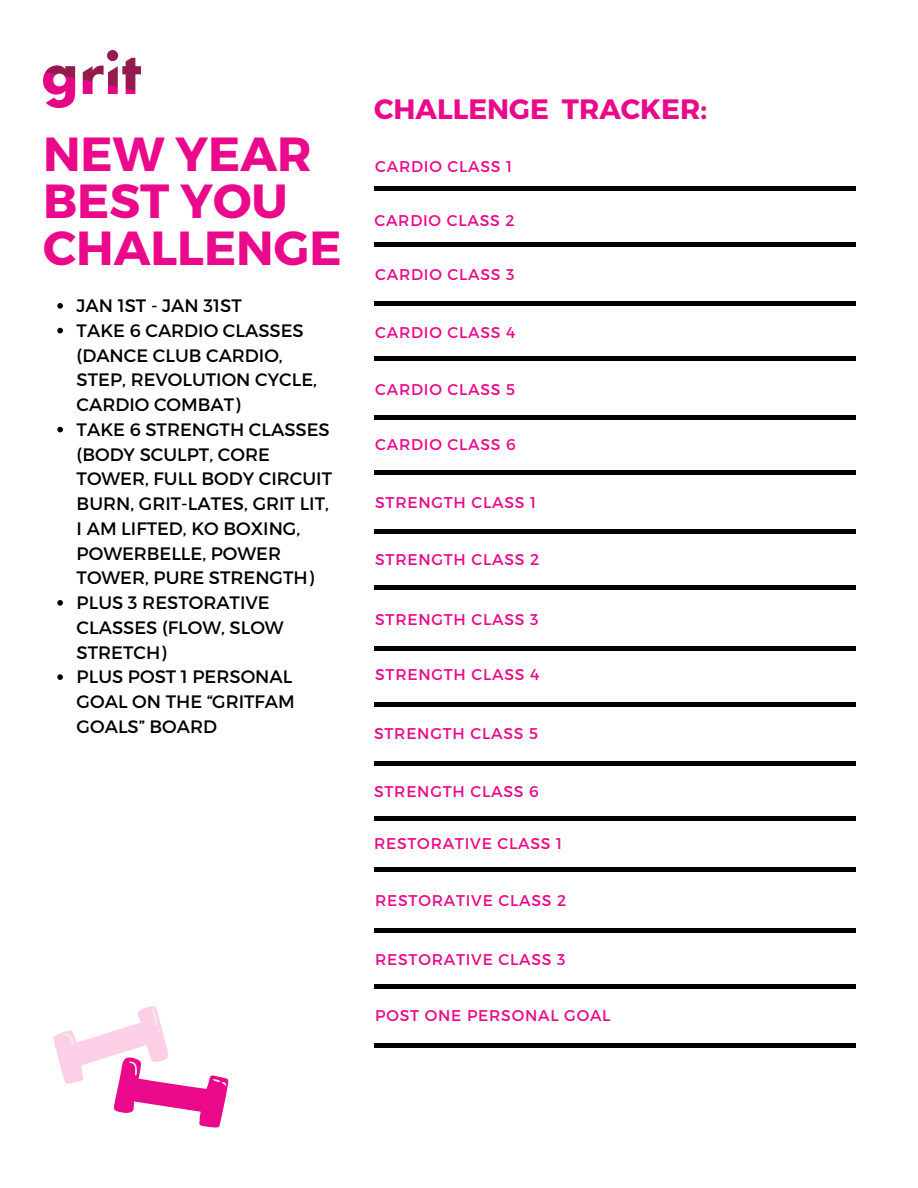
<style>
.page{position:relative;width:918px;height:1188px;background:#fff}
.page>*{position:absolute;margin:0;border:0;box-sizing:border-box;transform-origin:0 0}
.t1{font:700 47.85px/47.2px "Montserrat";color:#e9098a}
.t2{font:700 28.05px "Montserrat";color:#e9098a}
.t3{font:18px/24.8px "Montserrat";color:#000}
.t4{font:15.6px "Montserrat";letter-spacing:.05em;color:#e9098a}
</style>
<div class="page">
<div style="left:374px;top:186px;width:482px;height:5px;background:#000"></div>
<hr style="left:374px;top:242px;width:482px;height:4px;background:#000">
<hr style="left:374px;top:301px;width:482px;height:4px;background:#000">
<div style="left:374px;top:356px;width:482px;height:5px;background:#000"></div>
<hr style="left:374px;top:415px;width:482px;height:4px;background:#000">
<hr style="left:374px;top:471px;width:482px;height:4px;background:#000">
<hr style="left:374px;top:530px;width:482px;height:4px;background:#000">
<img style="left:43px;top:51px;width:98px;height:57px">
<div style="left:374px;top:585px;width:482px;height:5px;background:#000"></div>
<div style="left:374px;top:646px;width:482px;height:5px;background:#000"></div>
<hr style="left:374px;top:702px;width:482px;height:4px;background:#000">
<div style="left:374px;top:761px;width:482px;height:5px;background:#000"></div>
<hr style="left:374px;top:817px;width:482px;height:4px;background:#000">
<div style="left:374px;top:867px;width:482px;height:5px;background:#000"></div>
<div style="left:374px;top:928px;width:482px;height:5px;background:#000"></div>
<hr style="left:374px;top:984px;width:482px;height:4px;background:#000">
<div style="left:374px;top:1043px;width:482px;height:5px;background:#000"></div>
<svg style="left:53px;top:1006px;width:175px;height:122px"></svg>
<svg style="left:57px;top:303px;width:6px;height:6px"></svg>
<svg style="left:57px;top:328px;width:6px;height:5px"></svg>
<svg style="left:57px;top:427px;width:6px;height:5px"></svg>
<svg style="left:57px;top:600px;width:6px;height:6px"></svg>
<svg style="left:57px;top:674px;width:6px;height:6px"></svg>
<p class="t1" style="left:43px;top:128px;width:300px">NEW YEAR<br>BEST YOU<br>CHALLENGE</p>
<p class="t3" style="left:77px;top:292px;width:167px">JAN 1ST - JAN 31ST</p>
<p class="t3" style="left:77px;top:317px;width:242px">TAKE 6 CARDIO CLASSES (DANCE CLUB CARDIO,<br>STEP, REVOLUTION CYCLE,<br>CARDIO COMBAT)</p>
<p class="t3" style="left:77px;top:416px;width:257px">TAKE 6 STRENGTH CLASSES (BODY SCULPT, CORE<br>TOWER, FULL BODY CIRCUIT<br>BURN, GRIT-LATES, GRIT LIT,<br>I AM LIFTED, KO BOXING,<br>POWERBELLE, POWER<br>TOWER, PURE STRENGTH)</p>
<p class="t3" style="left:77px;top:589px;width:208px">PLUS 3 RESTORATIVE<br>CLASSES (FLOW, SLOW<br>STRETCH)</p>
<p class="t3" style="left:77px;top:664px;width:220px">PLUS POST 1 PERSONAL<br>GOAL ON THE “GRITFAM<br>GOALS” BOARD</p>
<p class="t2" style="left:374px;top:91px;width:335px">CHALLENGE TRACKER:</p>
<h2 class="t4" style="left:375px;top:156px;width:138px">CARDIO CLASS 1</h2>
<p class="t4" style="left:374px;top:210px;width:142px">CARDIO CLASS 2</p>
<p class="t4" style="left:375px;top:265px;width:141px">CARDIO CLASS 3</p>
<p class="t4" style="left:375px;top:323px;width:142px">CARDIO CLASS 4</p>
<p class="t4" style="left:375px;top:379px;width:141px">CARDIO CLASS 5</p>
<p class="t4" style="left:375px;top:434px;width:142px">CARDIO CLASS 6</p>
<p class="t4" style="left:375px;top:492px;width:163px">STRENGTH CLASS 1</p>
<p class="t4" style="left:375px;top:549px;width:166px">STRENGTH CLASS 2</p>
<p class="t4" style="left:375px;top:609px;width:165px">STRENGTH CLASS 3</p>
<p class="t4" style="left:375px;top:665px;width:166px">STRENGTH CLASS 4</p>
<h1 class="t4" style="left:374px;top:724px;width:165px">STRENGTH CLASS 5</h1>
<p class="t4" style="left:374px;top:782px;width:166px">STRENGTH CLASS 6</p>
<p class="t4" style="left:374px;top:834px;width:190px">RESTORATIVE CLASS 1</p>
<p class="t4" style="left:375px;top:890px;width:193px">RESTORATIVE CLASS 2</p>
<p class="t4" style="left:375px;top:949px;width:192px">RESTORATIVE CLASS 3</p>
<p class="t4" style="left:375px;top:1006px;width:237px">POST ONE PERSONAL GOAL</p>
</div>
